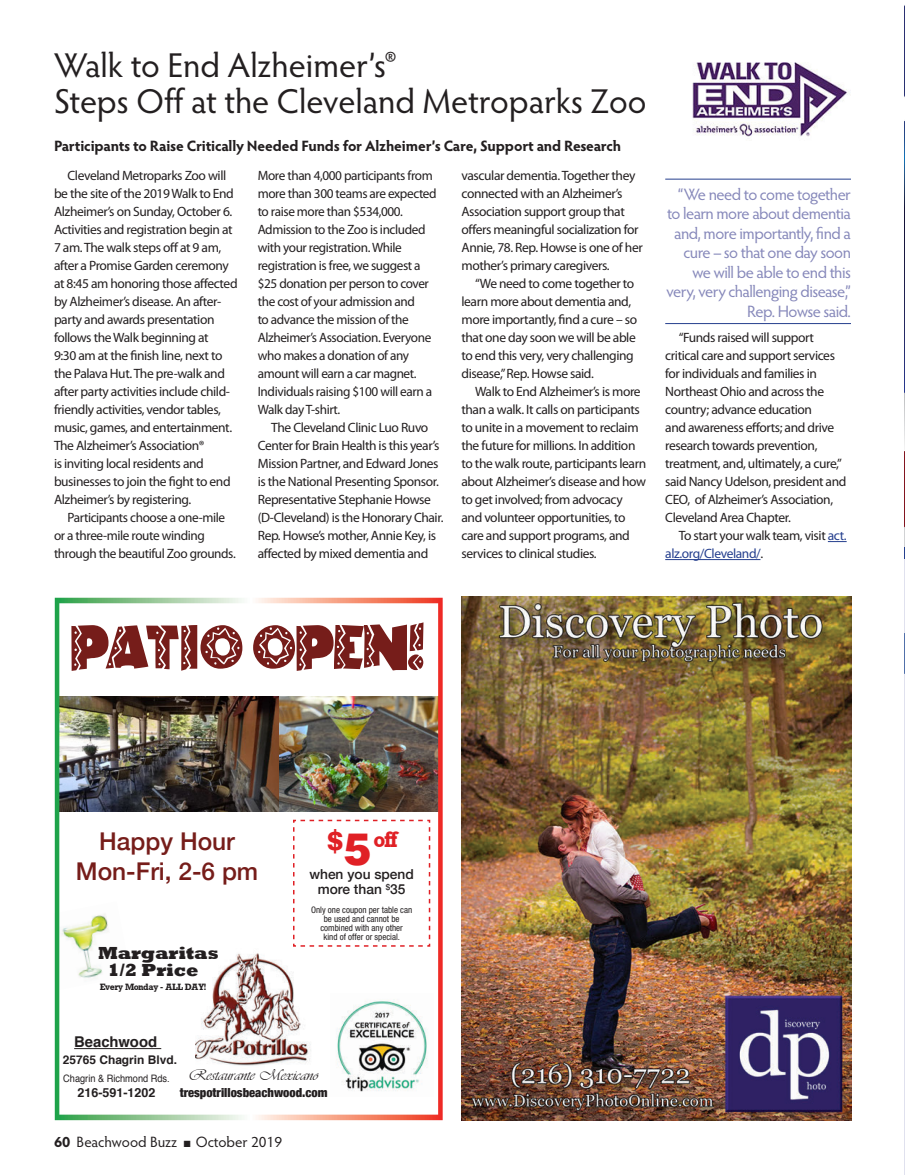
<style>
.page{position:relative;width:905px;height:1175px;background:#fff}
.page>*{position:absolute;margin:0;border:0;box-sizing:border-box;transform-origin:0 0}
.t1{font:72.9px "El Rio Lobo";letter-spacing:-.06em;color:#761d1a;scale:.96 1}
.Headline_Small_2{font:34.5px/36px "Hypatia Sans Pro";letter-spacing:-.005em;color:#231f20}
.t2{font:500 24.45px/29.4px "Helvetica Neue";color:#761d1a;text-align:center}
.t3{font:700 20.85px "Rockwell";color:#e02025}
.t4{font:800 17.85px/17.9px "Rockwell";color:#231f20;text-align:center}
.Callout{font:16.5px/19.5px "Hypatia Sans Pro";letter-spacing:-.03em;color:#8688ba;text-align:right}
.t5{font:15.9px "Vivaldi";color:#231f20}
.Subhead{font:700 15px "Hypatia Sans Pro";letter-spacing:-.01em;color:#231f20}
.t6{font:15px "Hypatia Sans Pro";color:#231f20}
.t7{font:700 14.85px "Helvetica";color:#231f20}
.t8{font:500 13.8px/15.5px "Helvetica Neue";color:#231f20;text-align:center}
.Text_Indent{font:13.5px/18px "Myriad Pro";letter-spacing:-.03em;color:#231f20}
.t9{font:900 condensed 12.45px "Helvetica Neue";color:#231f20}
.t10{font:700 12.45px "Helvetica";color:#231f20}
.t11{font:700 12px "Helvetica";color:#231f20}
.t12{font:10.2px "Helvetica";color:#231f20;scale:.9 1}
.t13{font:condensed 9px/9px "Helvetica Neue LT Std";color:#231f20;text-align:center}
.t14{font:700 8.85px "Rockwell";color:#231f20}
.s1{color:#253f8e}
.s2{font-family:"Helvetica";font-weight:900;font-size:25.95px}
.s3{font-family:"Helvetica";font-weight:900;font-size:44.7px}
.s4{font-weight:700}
</style>
<div class="page">
<hr style="left:904px;top:0;width:1px;height:1174px;background:#e0e1ee">
<svg style="left:904px;top:633px;width:1px;height:41px"></svg>
<img style="left:904px;top:0;width:1px;height:547px">
<img style="left:55px;top:597px;width:387px;height:523px">
<img style="left:461px;top:597px;width:390px;height:523px">
<hr style="left:665px;top:179px;width:186px;height:1px;background:#253f8e">
<hr style="left:665px;top:323px;width:186px;height:1px;background:#253f8e">
<svg style="left:827px;top:541px;width:19px;height:1px"></svg>
<hr style="left:665px;top:559px;width:95px;height:1px;background:#253f8e">
<img style="left:692px;top:62px;width:156px;height:75px">
<p class="Headline_Small_2" style="left:54px;top:46px;width:594px">Walk to End Alzheimer’s®<br>Steps Off at the Cleveland Metroparks Zoo</p>
<p class="Subhead" style="left:54px;top:135px;width:568px">Participants to Raise Critically Needed Funds for Alzheimer’s Care, Support and Research</p>
<p class="Text_Indent" style="left:54px;top:167px;width:185px;text-indent:14px">Cleveland Metroparks Zoo will be the site of the 2019 Walk to End<br>Alzheimer’s on Sunday, October 6.<br>Activities and registration begin at<br>7 am. The walk steps off at 9 am, after a Promise Garden ceremony at 8:45 am honoring those affected by Alzheimer’s disease. An after&shy;party and awards presentation follows the Walk beginning at<br>9:30 am at the finish line, next to the Palava Hut. The pre-walk and after party activities include child&shy;friendly activities, vendor tables, music, games, and entertainment.<br>The Alzheimer’s Association®<br>is inviting local residents and businesses to join the fight to end<br>Alzheimer’s by registering.</p>
<p class="Text_Indent" style="left:54px;top:509px;width:183px;text-indent:13px">Participants choose a one-mile or a three-mile route winding through the beautiful Zoo grounds.</p>
<p class="Text_Indent" style="left:258px;top:167px;width:180px">More than 4,000 participants from more than 300 teams are expected to raise more than $534,000.<br>Admission to the Zoo is included with your registration. While registration is free, we suggest a $25 donation per person to cover the cost of your admission and<br>to advance the mission of the<br>Alzheimer’s Association. Everyone who makes a donation of any amount will earn a car magnet.<br>Individuals raising $100 will earn a<br>Walk day T-shirt.</p>
<p class="Text_Indent" style="left:258px;top:419px;width:187px;text-indent:14px">The Cleveland Clinic Luo Ruvo Center for Brain Health is this year’s Mission Partner, and Edward Jones is the National Presenting Sponsor.<br>Representative Stephanie Howse (D-Cleveland) is the Honorary Chair.<br>Rep. Howse’s mother, Annie Key, is affected by mixed dementia and</p>
<p class="Text_Indent" style="left:461px;top:167px;width:183px">vascular dementia. Together they connected with an Alzheimer’s Association support group that offers meaningful socialization for Annie, 78. Rep. Howse is one of her mother’s primary caregivers.</p>
<p class="Text_Indent" style="left:461px;top:275px;width:177px;text-indent:14px">“We need to come together to learn more about dementia and, more importantly, find a cure – so that one day soon we will be able to end this very, very challenging disease,” Rep. Howse said.</p>
<p class="Text_Indent" style="left:461px;top:383px;width:186px;text-indent:14px">Walk to End Alzheimer’s is more than a walk. It calls on participants to unite in a movement to reclaim the future for millions. In addition to the walk route, participants learn about Alzheimer’s disease and how to get involved; from advocacy and volunteer opportunities, to care and support programs, and services to clinical studies.</p>
<p class="Callout" style="left:666px;top:184px;width:186px">“We need to come together to learn more about dementia and, more importantly, find a cure – so that one day soon we will be able to end this very, very challenging disease,”<br>Rep. Howse said.</p>
<p class="Text_Indent" style="left:665px;top:329px;width:183px;text-indent:14px">“Funds raised will support critical care and support services for individuals and families in<br>Northeast Ohio and across the country; advance education<br>and awareness efforts; and drive research towards prevention, treatment, and, ultimately, a cure,” said Nancy Udelson, president and<br>CEO, of Alzheimer’s Association,<br>Cleveland Area Chapter.</p>
<p class="Text_Indent" style="left:665px;top:527px;width:183px;text-indent:14px">To start your walk team, visit <span class="s1">act. alz.org/Cleveland/</span>.</p>
<p class="t1" style="left:71px;top:612px;width:371px">PATIO OPEN!</p>
<p class="t2" style="left:76px;top:824px;width:184px">Happy Hour<br>Mon-Fri, 2-6 pm</p>
<p class="t4" style="left:98px;top:943px;width:122px">Margaritas<br>1/2 Price</p>
<p class="t14" style="left:100px;top:982px;width:107px">Every Monday - ALL DAY!</p>
<p class="t3" style="left:327px;top:828px;width:71px"><span class="s2">$</span><span class="s3">5</span>off</p>
<p class="t8" style="left:309px;top:865px;width:106px">when you spend more than <sup>$</sup>35</p>
<p class="t13" style="left:311px;top:905px;width:103px">Only one coupon per table can be used and cannot be combined with any other<br>kind of offer or special.</p>
<p class="t7" style="left:74px;top:1029px;width:84px">Beachwood</p>
<p class="t11" style="left:63px;top:1049px;width:116px">25765 Chagrin Blvd.</p>
<p class="t12" style="left:63px;top:1070px;width:120px">Chagrin &amp; Richmond Rds.</p>
<p class="t10" style="left:77px;top:1082px;width:79px">216-591-1202</p>
<p class="t9" style="left:180px;top:1082px;width:149px">trespotrillosbeachwood.com</p>
<p class="t5" style="left:188px;top:1065px;width:131px">Restaurante Mexicano</p>
<p class="t6" style="left:54px;top:1131px;width:230px"><span class="s4">60</span> Beachwood Buzz ■ October 2019</p>
</div>
